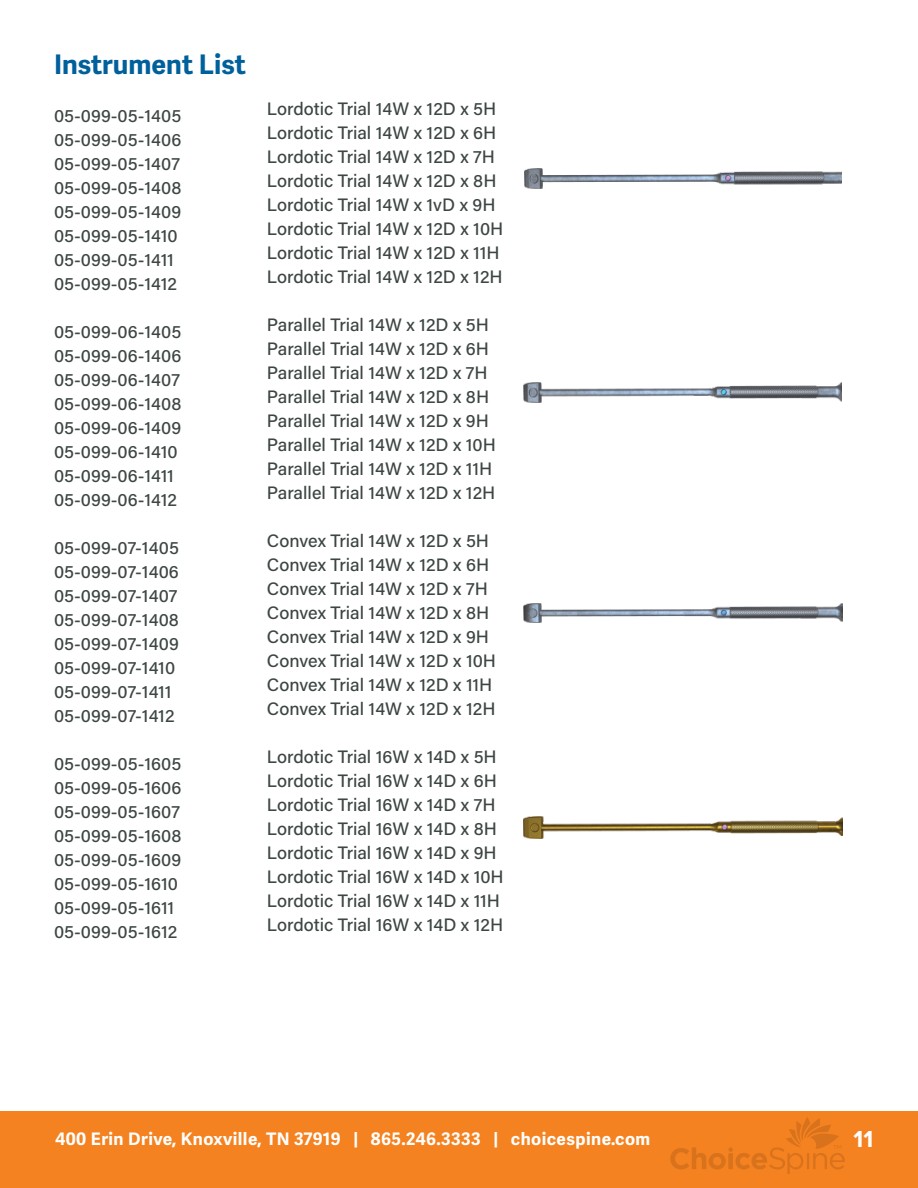
<style>
.page{position:relative;width:918px;height:1188px;background:#fff}
.page>*{position:absolute;margin:0;border:0;box-sizing:border-box;transform-origin:0 0}
.t1{font:700 27px "Adelle Sans";color:#00609c}
.t2{font:700 24px "Proxima Nova";color:#fff}
.t3{font:500 18px/24px "Acumin Pro";color:#3d4644}
.t4{font:700 17.25px "Adelle Sans";letter-spacing:.025em;color:#fff}
</style>
<div class="page">
<div style="left:0;top:1111px;width:918px;height:77px;background:#f58220"></div>
<svg style="left:670px;top:1117px;width:175px;height:57px"></svg>
<img style="left:525px;top:168px;width:317px;height:20px">
<img style="left:523px;top:383px;width:319px;height:19px">
<img style="left:524px;top:603px;width:318px;height:20px">
<img style="left:523px;top:816px;width:319px;height:23px">
<h1 class="t1" style="left:54px;top:49px;width:193px">Instrument List</h1>
<p class="t3" style="left:54px;top:103px;width:129px">05-099-05-1405<br>05-099-05-1406<br>05-099-05-1407<br>05-099-05-1408<br>05-099-05-1409<br>05-099-05-1410<br>05-099-05-1411<br>05-099-05-1412</p>
<p class="t3" style="left:54px;top:319px;width:129px">05-099-06-1405<br>05-099-06-1406<br>05-099-06-1407<br>05-099-06-1408<br>05-099-06-1409<br>05-099-06-1410<br>05-099-06-1411<br>05-099-06-1412</p>
<p class="t3" style="left:54px;top:535px;width:127px">05-099-07-1405<br>05-099-07-1406<br>05-099-07-1407<br>05-099-07-1408<br>05-099-07-1409<br>05-099-07-1410<br>05-099-07-1411<br>05-099-07-1412</p>
<p class="t3" style="left:54px;top:751px;width:129px">05-099-05-1605<br>05-099-05-1606<br>05-099-05-1607<br>05-099-05-1608<br>05-099-05-1609<br>05-099-05-1610<br>05-099-05-1611<br>05-099-05-1612</p>
<p class="t3" style="left:267px;top:96px;width:238px">Lordotic Trial 14W x 12D x 5H<br>Lordotic Trial 14W x 12D x 6H<br>Lordotic Trial 14W x 12D x 7H<br>Lordotic Trial 14W x 12D x 8H<br>Lordotic Trial 14W x 1vD x 9H<br>Lordotic Trial 14W x 12D x 10H<br>Lordotic Trial 14W x 12D x 11H<br>Lordotic Trial 14W x 12D x 12H</p>
<p class="t3" style="left:267px;top:312px;width:230px">Parallel Trial 14W x 12D x 5H<br>Parallel Trial 14W x 12D x 6H<br>Parallel Trial 14W x 12D x 7H<br>Parallel Trial 14W x 12D x 8H<br>Parallel Trial 14W x 12D x 9H<br>Parallel Trial 14W x 12D x 10H<br>Parallel Trial 14W x 12D x 11H<br>Parallel Trial 14W x 12D x 12H</p>
<p class="t3" style="left:267px;top:528px;width:231px">Convex Trial 14W x 12D x 5H<br>Convex Trial 14W x 12D x 6H<br>Convex Trial 14W x 12D x 7H<br>Convex Trial 14W x 12D x 8H<br>Convex Trial 14W x 12D x 9H<br>Convex Trial 14W x 12D x 10H<br>Convex Trial 14W x 12D x 11H<br>Convex Trial 14W x 12D x 12H</p>
<p class="t3" style="left:267px;top:744px;width:238px">Lordotic Trial 16W x 14D x 5H<br>Lordotic Trial 16W x 14D x 6H<br>Lordotic Trial 16W x 14D x 7H<br>Lordotic Trial 16W x 14D x 8H<br>Lordotic Trial 16W x 14D x 9H<br>Lordotic Trial 16W x 14D x 10H<br>Lordotic Trial 16W x 14D x 11H<br>Lordotic Trial 16W x 14D x 12H</p>
<p class="t4" style="left:55px;top:1129px;width:597px">400 Erin Drive, Knoxville, TN 37919 | 865.246.3333 | choicespine.com</p>
<h2 class="t2" style="left:854px;top:1121px;width:21px">11</h2>
</div>
